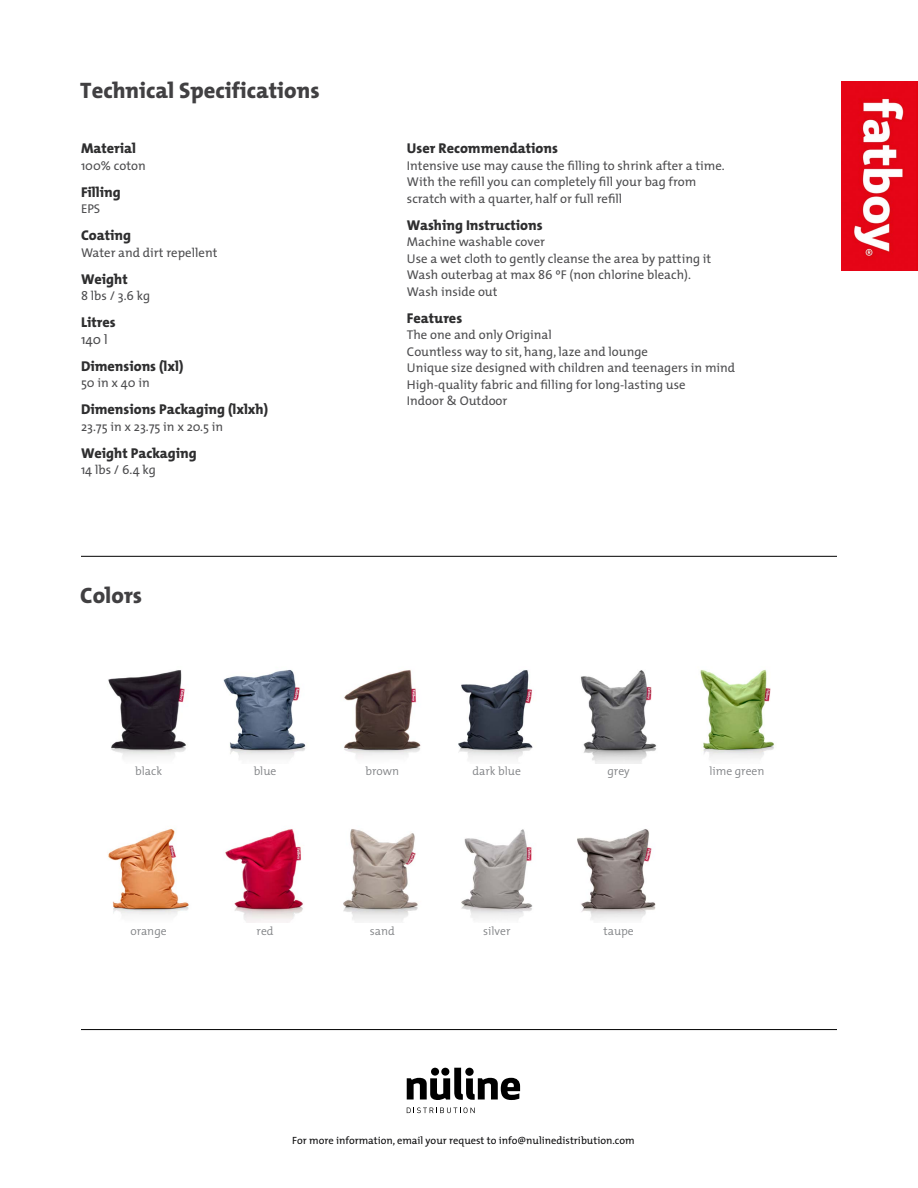
<style>
.page{position:relative;width:918px;height:1188px;background:#fff}
.page>*{position:absolute;margin:0;border:0;box-sizing:border-box;transform-origin:0 0}
.t1{font:800 22.5px "The Mix";color:#414042}
.t2{font:800 14.25px "The Mix";color:#2e2e2f}
.t3{font:13.5px "The Mix";color:#4d4d4f}
.t4{font:12.75px/16.5px "The Mix";color:#4d4d4f}
.t5{font:300 11.7px "The Mix";color:#808285}
.t6{font:10.5px "The Mix";color:#0a0a0b}
</style>
<div class="page">
<img style="left:108px;top:670px;width:78px;height:88px">
<hr style="left:81px;top:556px;width:756px;height:1px;background:#000">
<svg style="left:407px;top:1068px;width:113px;height:32px"></svg>
<svg style="left:407px;top:1108px;width:68px;height:5px"></svg>
<hr style="left:81px;top:1029px;width:756px;height:1px;background:#000">
<img style="left:841px;top:81px;width:77px;height:189px">
<img style="left:223px;top:670px;width:83px;height:89px">
<img style="left:344px;top:670px;width:77px;height:87px">
<img style="left:458px;top:670px;width:75px;height:89px">
<img style="left:580px;top:670px;width:77px;height:94px">
<img style="left:700px;top:669px;width:74px;height:90px">
<img style="left:108px;top:828px;width:81px;height:88px">
<img style="left:225px;top:829px;width:78px;height:94px">
<img style="left:343px;top:829px;width:75px;height:93px">
<img style="left:461px;top:829px;width:72px;height:91px">
<img style="left:577px;top:829px;width:79px;height:91px">
<h1 class="t1" style="left:80px;top:77px;width:241px">Technical Specifications</h1>
<p class="t2" style="left:81px;top:140px;width:57px">Material</p>
<p class="t4" style="left:81px;top:157px;width:66px">100% coton</p>
<p class="t2" style="left:81px;top:184px;width:41px">Filling</p>
<p class="t4" style="left:81px;top:200px;width:21px">EPS</p>
<p class="t2" style="left:81px;top:227px;width:52px">Coating</p>
<p class="t4" style="left:81px;top:244px;width:138px">Water and dirt repellent</p>
<p class="t2" style="left:81px;top:271px;width:48px">Weight</p>
<p class="t4" style="left:81px;top:287px;width:71px">8 lbs / 3.6 kg</p>
<p class="t2" style="left:81px;top:314px;width:36px">Litres</p>
<p class="t3" style="left:81px;top:328px;width:28px">140 l</p>
<p class="t2" style="left:81px;top:358px;width:104px">Dimensions (lxl)</p>
<p class="t4" style="left:81px;top:374px;width:70px">50 in x 40 in</p>
<p class="t2" style="left:81px;top:401px;width:189px">Dimensions Packaging (lxlxh)</p>
<p class="t4" style="left:81px;top:418px;width:144px">23.75 in x 23.75 in x 20.5 in</p>
<p class="t2" style="left:81px;top:445px;width:117px">Weight Packaging</p>
<p class="t4" style="left:81px;top:461px;width:77px">14 lbs / 6.4 kg</p>
<h1 class="t1" style="left:80px;top:583px;width:63px">Colors</h1>
<p class="t2" style="left:407px;top:140px;width:153px">User Recommendations</p>
<p class="t4" style="left:407px;top:157px;width:319px">Intensive use may cause the filling to shrink after a time.<br>With the refill you can completely fill your bag from scratch with a quarter, half or full refill</p>
<p class="t2" style="left:407px;top:217px;width:137px">Washing Instructions</p>
<p class="t4" style="left:407px;top:233px;width:306px">Machine washable cover<br>Use a wet cloth to gently cleanse the area by patting it Wash outerbag at max 86 ºF (non chlorine bleach).<br>Wash inside out</p>
<p class="t2" style="left:407px;top:310px;width:57px">Features</p>
<p class="t4" style="left:407px;top:326px;width:330px">The one and only Original<br>Countless way to sit, hang, laze and lounge<br>Unique size designed with children and teenagers in mind High-quality fabric and filling for long-lasting use<br>Indoor &amp; Outdoor</p>
<p class="t5" style="left:135px;top:761px;width:28px">black</p>
<p class="t5" style="left:254px;top:761px;width:24px">blue</p>
<p class="t5" style="left:366px;top:761px;width:35px">brown</p>
<p class="t5" style="left:473px;top:761px;width:50px">dark blue</p>
<p class="t5" style="left:709px;top:761px;width:57px">lime green</p>
<p class="t5" style="left:607px;top:761px;width:24px">grey</p>
<p class="t5" style="left:131px;top:922px;width:38px">orange</p>
<p class="t5" style="left:257px;top:922px;width:19px">red</p>
<p class="t5" style="left:370px;top:922px;width:26px">sand</p>
<p class="t5" style="left:483px;top:922px;width:29px">silver</p>
<p class="t5" style="left:603px;top:922px;width:32px">taupe</p>
<p class="t6" style="left:292px;top:1131px;width:344px">For more information, email your request to info@nulinedistribution.com</p>
</div>
